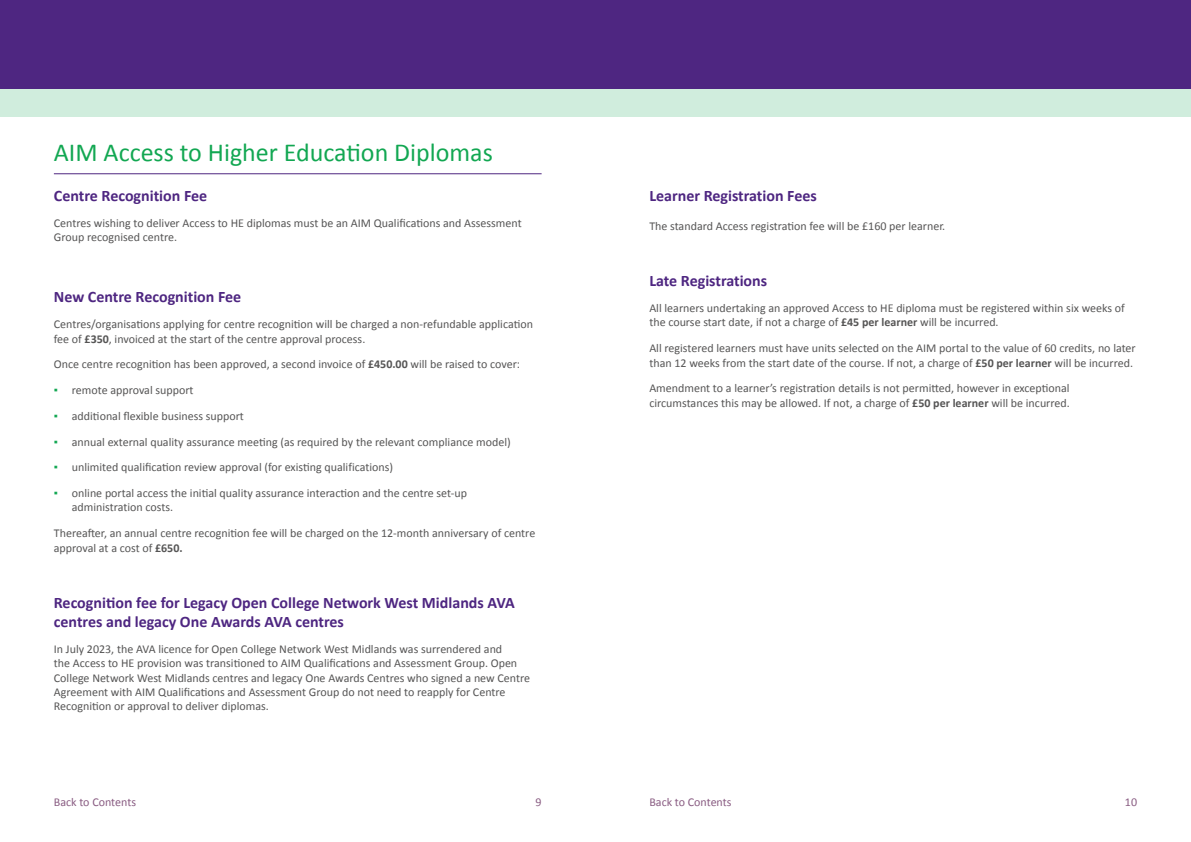
<style>
.page{position:relative;width:1191px;height:842px;background:#fff}
.page>*{position:absolute;margin:0;border:0;box-sizing:border-box;transform-origin:0 0}
.t1{font:26px "Calibri";color:#12a752}
.t2{font:700 16px/19.2px "Calibri";color:#4e2681}
.t3{font:12px/14.4px "Calibri";color:#565555}
.t4{font:12px "Calibri";color:#895c82}
.s1{font-weight:700}
.s2{font-weight:700;color:#12a752}
</style>
<div class="page">
<hr style="left:54px;top:173px;width:487px;height:1px;background:#4e2681">
<div style="left:0;top:16px;width:1191px;height:101px;background:#d0eddd"></div>
<div style="left:0;top:0;width:1191px;height:89px;background:#4e2681"></div>
<h1 class="t1" style="left:54px;top:135px;width:440px">AIM Access to Higher Education Diplomas</h1>
<h2 class="t2" style="left:54px;top:186px;width:155px">Centre Recognition Fee</h2>
<p class="t3" style="left:54px;top:215px;width:469px">Centres wishing to deliver Access to HE diplomas must be an AIM Qualifications and Assessment<br>Group recognised centre.</p>
<h2 class="t2" style="left:54px;top:287px;width:189px">New Centre Recognition Fee</h2>
<p class="t3" style="left:54px;top:317px;width:480px">Centres/organisations applying for centre recognition will be charged a non-refundable application fee of <span class="s1">£350</span>, invoiced at the start of the centre approval process.</p>
<p class="t3" style="left:54px;top:357px;width:468px">Once centre recognition has been approved, a second invoice of <span class="s1">£450.00</span> will be raised to cover:</p>
<p class="t3" style="left:54px;top:383px;width:141px"><span class="s2">▪</span> remote approval support</p>
<p class="t3" style="left:54px;top:408px;width:192px"><span class="s2">▪</span> additional flexible business support</p>
<p class="t3" style="left:54px;top:434px;width:458px"><span class="s2">▪</span> annual external quality assurance meeting (as required by the relevant compliance model)</p>
<p class="t3" style="left:54px;top:460px;width:341px"><span class="s2">▪</span> unlimited qualification review approval (for existing qualifications)</p>
<p class="t3" style="left:72px;top:485px;width:397px;text-indent:-18px"><span class="s2">▪</span> online portal access the initial quality assurance interaction and the centre set-up administration costs.</p>
<p class="t3" style="left:54px;top:526px;width:483px">Thereafter, an annual centre recognition fee will be charged on the 12-month anniversary of centre approval at a cost of <span class="s1">£650.</span></p>
<h2 class="t2" style="left:54px;top:592px;width:462px">Recognition fee for Legacy Open College Network West Midlands AVA centres and legacy One Awards AVA centres</h2>
<p class="t3" style="left:54px;top:641px;width:478px">In July 2023, the AVA licence for Open College Network West Midlands was surrendered and<br>the Access to HE provision was transitioned to AIM Qualifications and Assessment Group. Open College Network West Midlands centres and legacy One Awards Centres who signed a new Centre Agreement with AIM Qualifications and Assessment Group do not need to reapply for Centre Recognition or approval to deliver diplomas.</p>
<h2 class="t2" style="left:649px;top:186px;width:169px">Learner Registration Fees</h2>
<p class="t3" style="left:649px;top:218px;width:297px">The standard Access registration fee will be £160 per learner.</p>
<h2 class="t2" style="left:649px;top:271px;width:119px">Late Registrations</h2>
<p class="t3" style="left:649px;top:301px;width:477px">All learners undertaking an approved Access to HE diploma must be registered within six weeks of the course start date, if not a charge of <span class="s1">£45 per learner</span> will be incurred.</p>
<p class="t3" style="left:649px;top:341px;width:488px">All registered learners must have units selected on the AIM portal to the value of 60 credits, no later than 12 weeks from the start date of the course. If not, a charge of <span class="s1">£50 per learner</span> will be incurred.</p>
<p class="t3" style="left:649px;top:381px;width:422px">Amendment to a learner’s registration details is not permitted, however in exceptional circumstances this may be allowed. If not, a charge of <span class="s1">£50 per learner</span> will be incurred.</p>
<p class="t4" style="left:54px;top:793px;width:84px">Back to Contents</p>
<p class="t4" style="left:535px;top:794px;width:8px">9</p>
<p class="t4" style="left:649px;top:793px;width:84px">Back to Contents</p>
<p class="t4" style="left:1125px;top:794px;width:14px">10</p>
</div>
